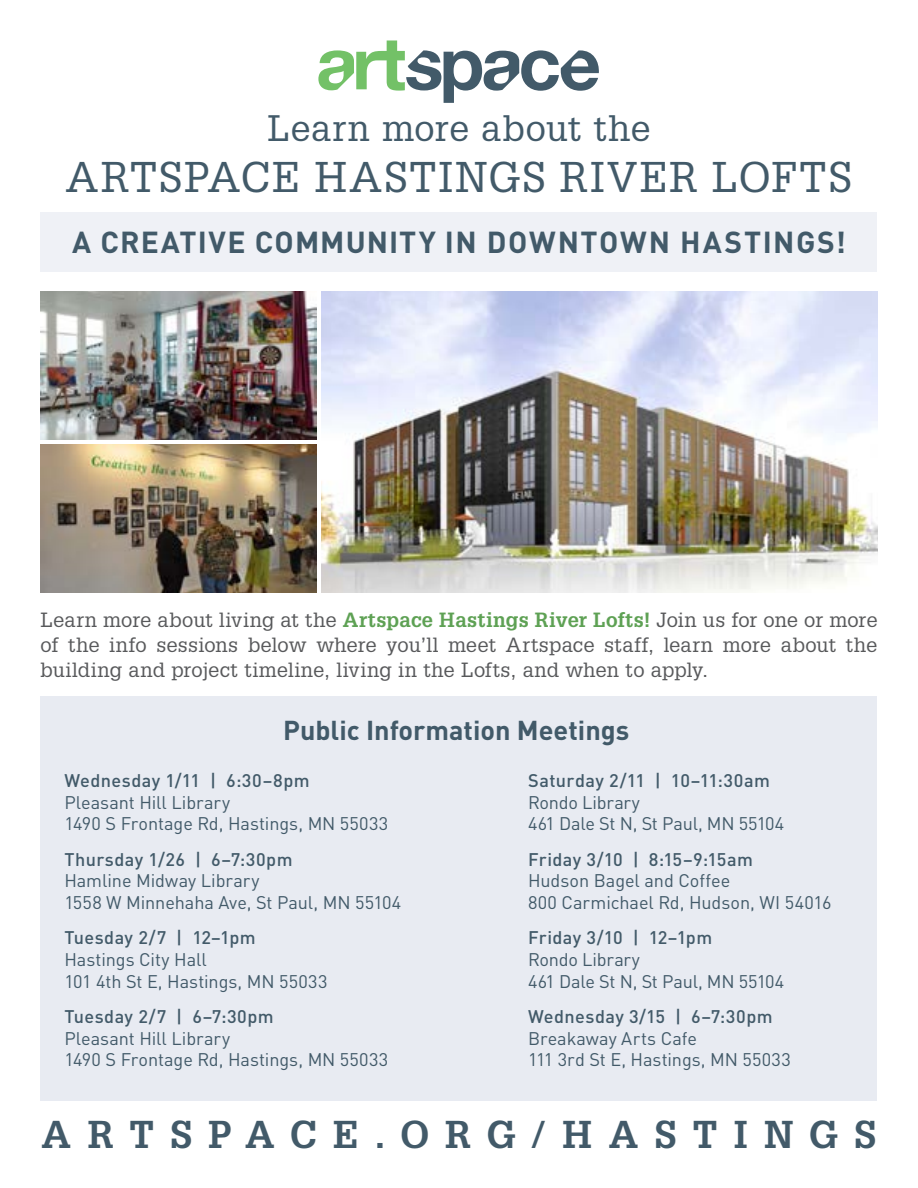
<style>
.page{position:relative;width:918px;height:1188px;background:#fff}
.page>*{position:absolute;margin:0;border:0;box-sizing:border-box;transform-origin:0 0}
.t1{font:42px "Glypha LT Std";letter-spacing:.035em;color:#425a69}
.t2{font:700 37.95px "Glypha LT Std";letter-spacing:.425em;color:#425a69}
.t3{font:36px "Glypha LT Std";letter-spacing:.02em;color:#425a69}
.t4{font:700 30px "DINOT";letter-spacing:.05em;color:#425a69}
.t5{font:700 27px "DINOT";color:#425a69}
.t6{font:20.1px/25.2px "Glypha LT Std";letter-spacing:.005em;color:#58595b;text-align:justify}
.t7{font:18.15px/21.8px "DINOT";letter-spacing:-.005em;color:#425a69}
.t8{font:500 18.15px "DINOT";letter-spacing:.025em;color:#425a69}
.s1{font-weight:700;color:#5ea154}
</style>
<div class="page">
<svg style="left:318px;top:40px;width:281px;height:63px"></svg>
<div style="left:40px;top:212px;width:838px;height:60px;background:#eff1f6"></div>
<img style="left:40px;top:445px;width:276px;height:148px">
<img style="left:40px;top:291px;width:276px;height:148px">
<img style="left:321px;top:291px;width:557px;height:302px">
<div style="left:40px;top:697px;width:838px;height:404px;background:#e8ebf2"></div>
<h3 class="t3" style="left:267px;top:106px;width:385px">Learn more about the</h3>
<h1 class="t1" style="left:66px;top:151px;width:788px">ARTSPACE HASTINGS RIVER LOFTS</h1>
<h3 class="t4" style="left:72px;top:222px;width:775px">A CREATIVE COMMUNITY IN DOWNTOWN HASTINGS!</h3>
<p class="t6" style="left:40px;top:607px;width:839px">Learn more about living at the <span class="s1">Artspace Hastings River Lofts!</span> Join us for one or more of the info sessions below where you’ll meet Artspace staff, learn more about the building and project timeline, living in the Lofts, and when to apply.</p>
<h3 class="t5" style="left:283px;top:712px;width:348px">Public Information Meetings</h3>
<p class="t8" style="left:64px;top:768px;width:247px">Wednesday 1/11 | 6:30–8pm</p>
<p class="t7" style="left:64px;top:790px;width:325px">Pleasant Hill Library<br>1490 S Frontage Rd, Hastings, MN 55033</p>
<p class="t8" style="left:64px;top:847px;width:230px">Thursday 1/26 | 6–7:30pm</p>
<p class="t7" style="left:64px;top:869px;width:338px">Hamline Midway Library<br>1558 W Minnehaha Ave, St Paul, MN 55104</p>
<p class="t8" style="left:64px;top:925px;width:193px">Tuesday 2/7 | 12–1pm</p>
<p class="t7" style="left:64px;top:948px;width:265px">Hastings City Hall<br>101 4th St E, Hastings, MN 55033</p>
<p class="t8" style="left:64px;top:1004px;width:211px">Tuesday 2/7 | 6–7:30pm</p>
<p class="t7" style="left:64px;top:1026px;width:325px">Pleasant Hill Library<br>1490 S Frontage Rd, Hastings, MN 55033</p>
<p class="t8" style="left:528px;top:768px;width:243px">Saturday 2/11 | 10–11:30am</p>
<p class="t7" style="left:528px;top:790px;width:258px">Rondo Library<br>461 Dale St N, St Paul, MN 55104</p>
<p class="t8" style="left:528px;top:847px;width:226px">Friday 3/10 | 8:15–9:15am</p>
<p class="t7" style="left:528px;top:869px;width:305px">Hudson Bagel and Coffee<br>800 Carmichael Rd, Hudson, WI 54016</p>
<p class="t8" style="left:528px;top:925px;width:186px">Friday 3/10 | 12–1pm</p>
<p class="t7" style="left:528px;top:948px;width:258px">Rondo Library<br>461 Dale St N, St Paul, MN 55104</p>
<p class="t8" style="left:528px;top:1004px;width:246px">Wednesday 3/15 | 6–7:30pm</p>
<p class="t7" style="left:528px;top:1026px;width:264px">Breakaway Arts Cafe<br>111 3rd St E, Hastings, MN 55033</p>
<h2 class="t2" style="left:42px;top:1110px;width:836px">ARTSPACE.ORG/HASTINGS</h2>
</div>
